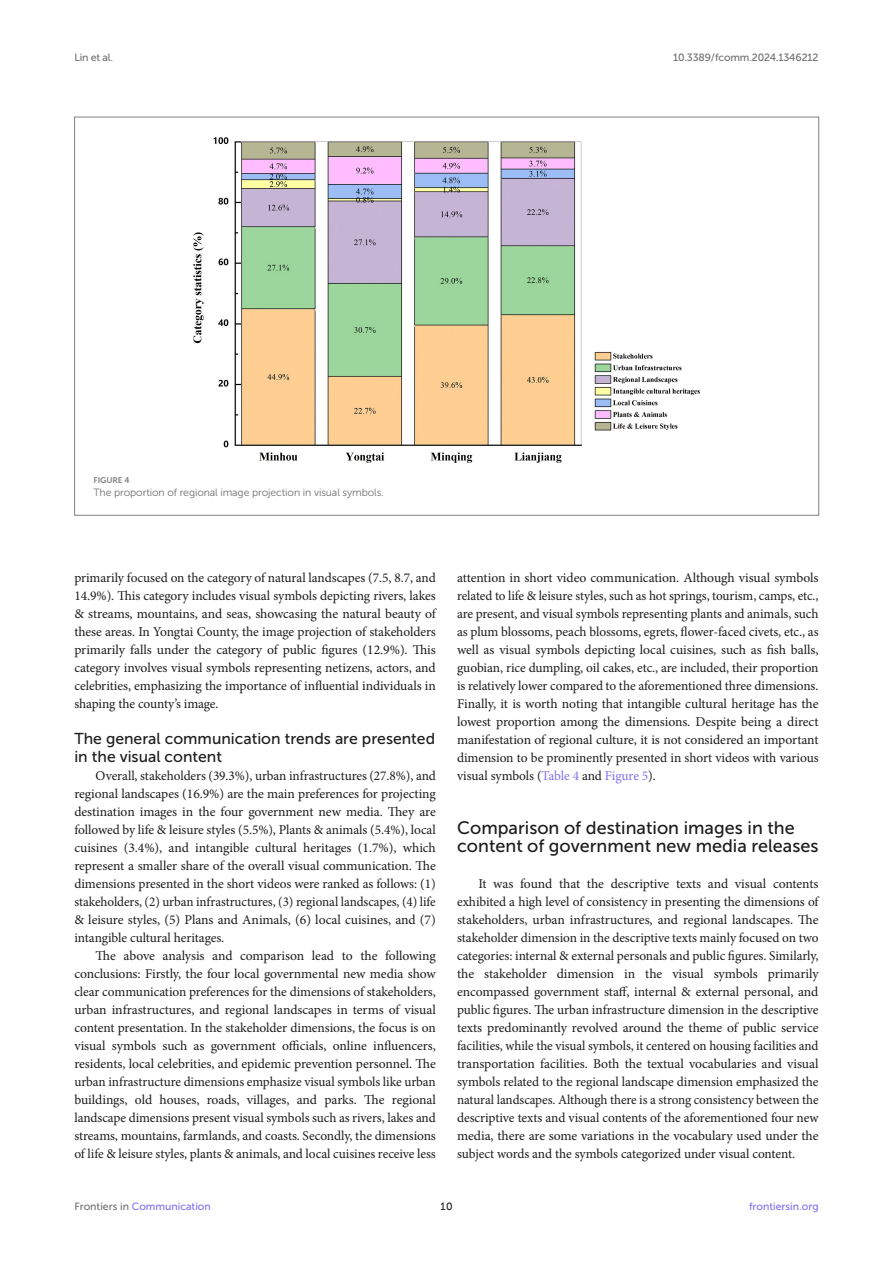
<style>
.page{position:relative;width:893px;height:1263px;background:#fff}
.page>*{position:absolute;margin:0;border:0;box-sizing:border-box;transform-origin:0 0}
.HEAD_2{font:18px/18px "Museo Sans 500";color:#1b1c1b}
.HEAD_3{font:15.75px/18px "Museo Sans 500";color:#1b1c1b}
.TEXT{font:13.5px/18px "Minion Pro";letter-spacing:-.005em;color:#1b1c1b;text-align:justify}
.TEXT_FLUSH{font:13.5px/18px "Minion Pro";letter-spacing:-.005em;color:#1b1c1b;text-align:justify}
.FIG_LEG{font:10.5px "Museo Sans 300";letter-spacing:-.01em;color:#706f70}
.t1{font:10.5px "Museo Sans 500";color:#856df0}
.t2{font:10.5px "Museo Sans 500";letter-spacing:-.015em;color:#706f70}
.t3{font:10.5px "Museo Sans 500";color:#1b1c1b}
.FIG_HD{font:8.25px "Museo Sans 700";letter-spacing:-.01em;color:#7e7f7f}
.s1{color:#856df0}
.s2{color:#706f70}
</style>
<div class="page">
<img style="left:193px;top:137px;width:507px;height:326px">
<p class="t2" style="left:74px;top:51px;width:40px">Lin et al.</p>
<p class="t2" style="left:673px;top:51px;width:147px">10.3389/fcomm.2024.1346212</p>
<p class="FIG_HD" style="left:94px;top:475px;width:37px">FIGURE 4</p>
<p class="FIG_LEG" style="left:94px;top:487px;width:292px">The proportion of regional image projection in visual symbols.</p>
<p class="TEXT" style="left:74px;top:569px;width:363px">primarily focused on the category of natural landscapes (7.5, 8.7, and 14.9%). This category includes visual symbols depicting rivers, lakes &amp; streams, mountains, and seas, showcasing the natural beauty of these areas. In Yongtai County, the image projection of stakeholders primarily falls under the category of public figures (12.9%). This category involves visual symbols representing netizens, actors, and celebrities, emphasizing the importance of influential individuals in shaping the county’s image.</p>
<p class="HEAD_3" style="left:74px;top:730px;width:362px">The general communication trends are presented in the visual content</p>
<p class="TEXT_FLUSH" style="left:74px;top:767px;width:363px;text-indent:21px">Overall, stakeholders (39.3%), urban infrastructures (27.8%), and regional landscapes (16.9%) are the main preferences for projecting destination images in the four government new media. They are followed by life &amp; leisure styles (5.5%), Plants &amp; animals (5.4%), local cuisines (3.4%), and intangible cultural heritages (1.7%), which represent a smaller share of the overall visual communication. The dimensions presented in the short videos were ranked as follows: (1) stakeholders, (2) urban infrastructures, (3) regional landscapes, (4) life &amp; leisure styles, (5) Plans and Animals, (6) local cuisines, and (7) intangible cultural heritages.</p>
<p class="TEXT" style="left:74px;top:947px;width:363px;text-indent:21px">The above analysis and comparison lead to the following conclusions: Firstly, the four local governmental new media show clear communication preferences for the dimensions of stakeholders, urban infrastructures, and regional landscapes in terms of visual content presentation. In the stakeholder dimensions, the focus is on visual symbols such as government officials, online influencers, residents, local celebrities, and epidemic prevention personnel. The urban infrastructure dimensions emphasize visual symbols like urban buildings, old houses, roads, villages, and parks. The regional landscape dimensions present visual symbols such as rivers, lakes and streams, mountains, farmlands, and coasts. Secondly, the dimensions of life &amp; leisure styles, plants &amp; animals, and local cuisines receive less</p>
<p class="TEXT" style="left:457px;top:569px;width:363px">attention in short video communication. Although visual symbols related to life &amp; leisure styles, such as hot springs, tourism, camps, etc., are present, and visual symbols representing plants and animals, such as plum blossoms, peach blossoms, egrets, flower-faced civets, etc., as well as visual symbols depicting local cuisines, such as fish balls, guobian, rice dumpling, oil cakes, etc., are included, their proportion is relatively lower compared to the aforementioned three dimensions.<br>Finally, it is worth noting that intangible cultural heritage has the lowest proportion among the dimensions. Despite being a direct manifestation of regional culture, it is not considered an important dimension to be prominently presented in short videos with various visual symbols (<span class="s1">Table 4</span> and <span class="s1">Figure 5</span>).</p>
<p class="HEAD_2" style="left:457px;top:819px;width:363px">Comparison of destination images in the content of government new media releases</p>
<p class="TEXT_FLUSH" style="left:457px;top:875px;width:363px;text-indent:21px">It was found that the descriptive texts and visual contents exhibited a high level of consistency in presenting the dimensions of stakeholders, urban infrastructures, and regional landscapes. The stakeholder dimension in the descriptive texts mainly focused on two categories: internal &amp; external personals and public figures. Similarly, the stakeholder dimension in the visual symbols primarily encompassed government staff, internal &amp; external personal, and public figures. The urban infrastructure dimension in the descriptive texts predominantly revolved around the theme of public service facilities, while the visual symbols, it centered on housing facilities and transportation facilities. Both the textual vocabularies and visual symbols related to the regional landscape dimension emphasized the natural landscapes. Although there is a strong consistency between the descriptive texts and visual contents of the aforementioned four new media, there are some variations in the vocabulary used under the subject words and the symbols categorized under visual content.</p>
<p class="t1" style="left:74px;top:1200px;width:138px"><span class="s2">Frontiers in</span> Communication</p>
<p class="t3" style="left:440px;top:1200px;width:14px">10</p>
<p class="t1" style="left:749px;top:1200px;width:71px">frontiersin.org</p>
</div>
